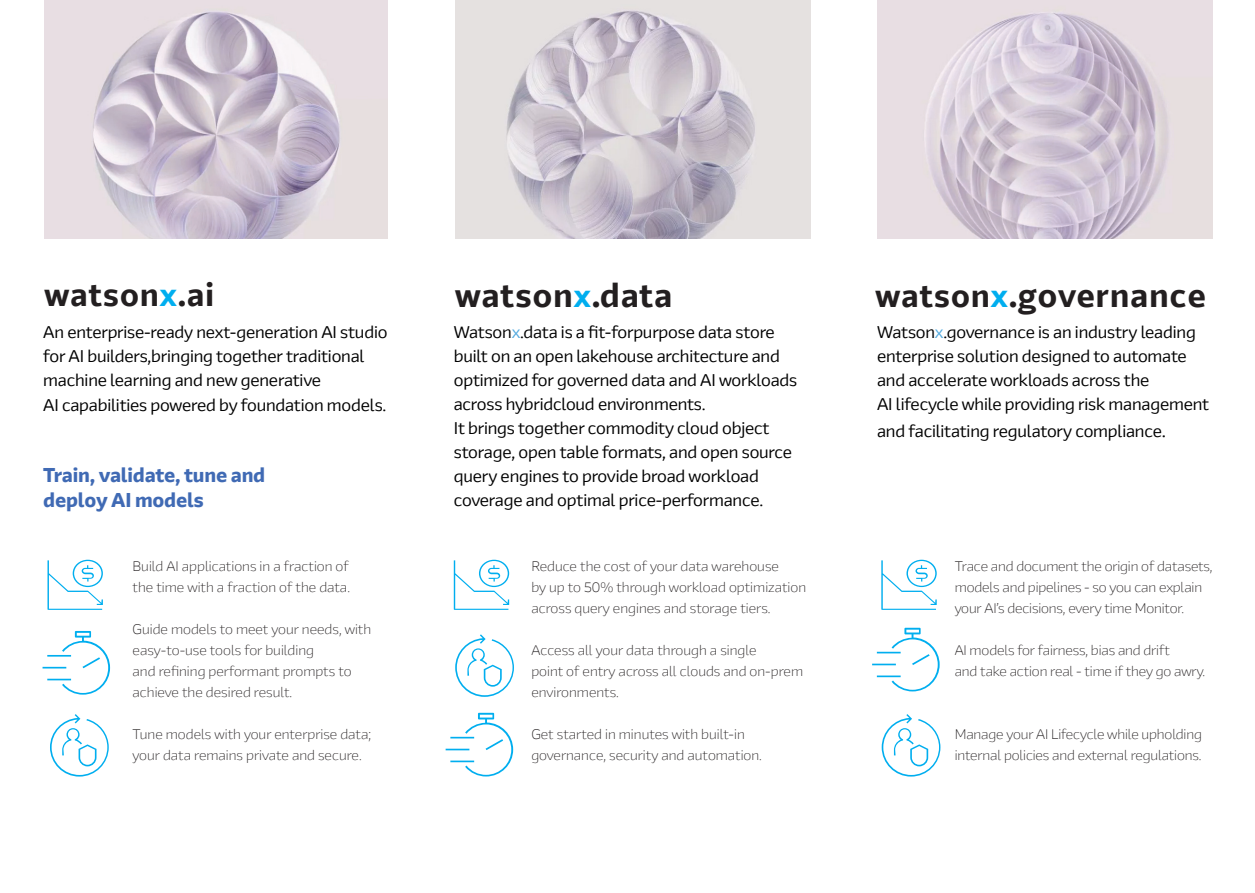
<style>
.page{position:relative;width:1255px;height:893px;background:#fff}
.page>*{position:absolute;margin:0;border:0;box-sizing:border-box;transform-origin:0 0}
.t1{font:700 32.4px "Arrow Text";letter-spacing:.015em;color:#231f20}
.t2{font:700 31.5px "Arrow Text";letter-spacing:.015em;color:#231f20}
.t3{font:700 19.5px/25.5px "Arrow Display";letter-spacing:-.01em;color:#406ab4}
.t4{font:16.5px/24px "Arrow Display";letter-spacing:-.01em;color:#000001}
.t5{font:300 13.5px/21px "Arrow Display";color:#231f20}
.s1{color:#00aeef}
.s2{font-size:31.5px;color:#00aeef}
.s3{font-size:31.5px}
.s4{color:#54aadf}
.s5{font-size:18px}
</style>
<div class="page">
<img style="left:877px;top:0;width:335px;height:239px">
<img style="left:456px;top:0;width:354px;height:239px">
<img style="left:45px;top:0;width:343px;height:239px">
<svg style="left:445px;top:713px;width:68px;height:63px"></svg>
<svg style="left:47px;top:560px;width:56px;height:50px"></svg>
<svg style="left:881px;top:560px;width:55px;height:50px"></svg>
<svg style="left:454px;top:560px;width:55px;height:50px"></svg>
<svg style="left:43px;top:631px;width:67px;height:64px"></svg>
<svg style="left:872px;top:628px;width:67px;height:63px"></svg>
<svg style="left:50px;top:714px;width:59px;height:63px"></svg>
<svg style="left:881px;top:714px;width:59px;height:63px"></svg>
<svg style="left:455px;top:634px;width:59px;height:63px"></svg>
<p class="t2" style="left:44px;top:275px;width:171px">watson<span class="s1">x</span>.ai</p>
<p class="t1" style="left:455px;top:275px;width:219px">watson<span class="s2">x</span>.data</p>
<p class="t1" style="left:875px;top:275px;width:332px"><span class="s3">watson</span><span class="s2">x</span>.governance</p>
<p class="t4" style="left:877px;top:320px;width:334px">Watson<span class="s4">x</span>.governance is an industry leading enterprise solution designed to automate and accelerate workloads across the<br>AI lifecycle while providing risk management</p>
<p class="t4" style="left:877px;top:419px;width:290px">and facilitating regulatory compliance<span class="s5">.</span></p>
<p class="t4" style="left:454px;top:320px;width:345px">Watson<span class="s4">x</span>.data is a fit-forpurpose data store built on an open lakehouse architecture and optimized for governed data and AI workloads across hybridcloud environments.<br>It brings together commodity cloud object storage, open table formats, and open source query engines to provide broad workload coverage and optimal price-performance.</p>
<p class="t4" style="left:43px;top:320px;width:346px">An enterprise-ready next-generation AI studio for AI builders,bringing together traditional machine learning and new generative</p>
<p class="t4" style="left:43px;top:393px;width:345px">AI capabilities powered by foundation models.</p>
<p class="t3" style="left:43px;top:462px;width:223px">Train, validate, tune and deploy AI models</p>
<p class="t5" style="left:133px;top:556px;width:219px">Build AI applications in a fraction of the time with a fraction of the data.</p>
<p class="t5" style="left:133px;top:619px;width:240px">Guide models to meet your needs, with easy-to-use tools for building</p>
<p class="t5" style="left:133px;top:661px;width:220px">and refining performant prompts to achieve the desired result.</p>
<p class="t5" style="left:133px;top:724px;width:240px">Tune models with your enterprise data; your data remains private and secure.</p>
<p class="t5" style="left:531px;top:556px;width:276px">Reduce the cost of your data warehouse<br>by up to 50% through workload optimization across query engines and storage tiers.</p>
<p class="t5" style="left:531px;top:640px;width:273px">Access all your data through a single<br>point of entry across all clouds and on-prem</p>
<p class="t5" style="left:531px;top:682px;width:89px">environments.</p>
<p class="t5" style="left:531px;top:724px;width:232px">Get started in minutes with built-in governance, security and automation.</p>
<p class="t5" style="left:954px;top:556px;width:259px">Trace and document the origin of datasets, models and pipelines - so you can explain your AI’s decisions, every time Monitor.</p>
<p class="t5" style="left:954px;top:640px;width:252px">AI models for fairness, bias and drift<br>and take action real - time if they go awry.</p>
<p class="t5" style="left:954px;top:724px;width:249px">Manage your AI Lifecycle while upholding internal policies and external regulations.</p>
</div>
